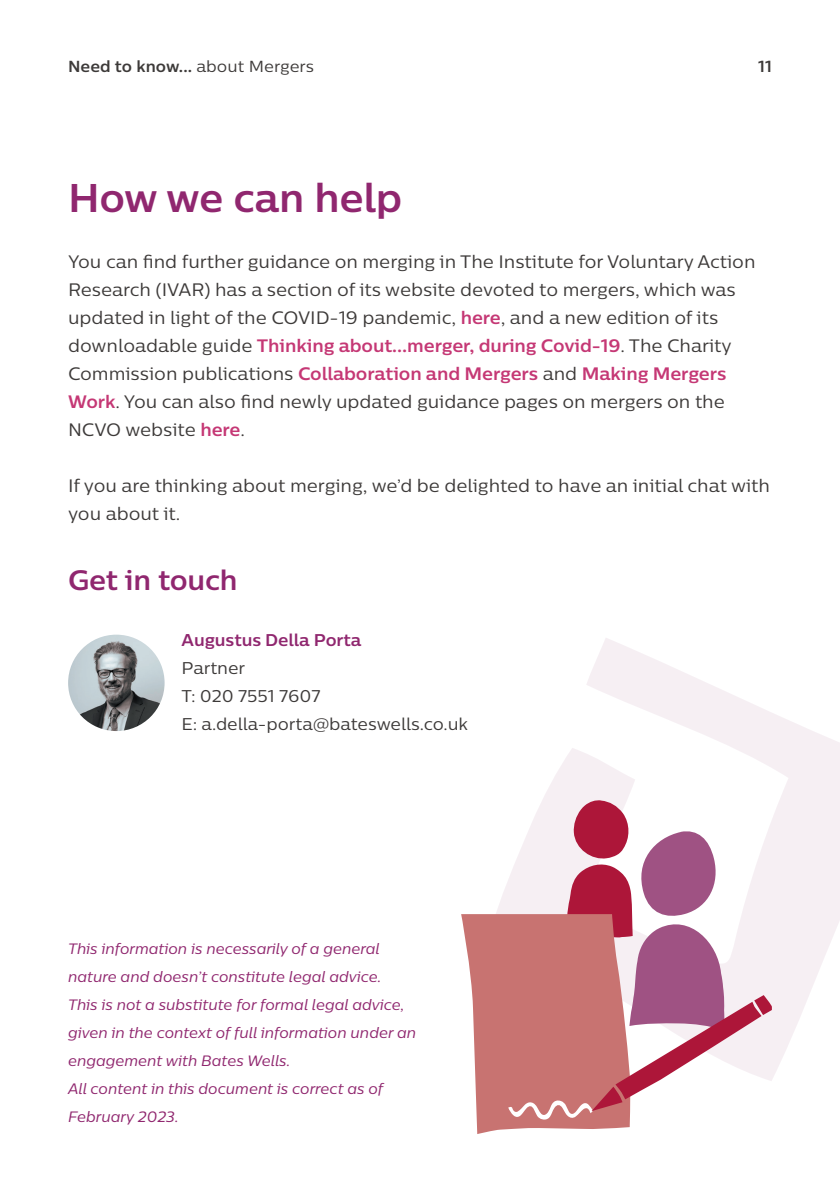
<style>
.page{position:relative;width:840px;height:1191px;background:#fff}
.page>*{position:absolute;margin:0;border:0;box-sizing:border-box;transform-origin:0 0}
.t1{font:700 40px "Centrale Sans";letter-spacing:-.01em;color:#90276f}
.t2{font:700 28px "Centrale Sans";letter-spacing:-.01em;color:#90276f}
.t3{font:18px/28px "Centrale Sans";letter-spacing:-.005em;color:#3d3a39}
.t4{font:17px/28px "Centrale Sans";letter-spacing:-.005em;color:#3d3a39}
.t5{font:700 17px "Centrale Sans";letter-spacing:-.005em;color:#90276f}
.t6{font:700 16px "Centrale Sans";color:#3d3a39}
.t7{font:italic 15px/28px "Centrale Sans";letter-spacing:-.005em;color:#90276f}
.s1{font-weight:400}
.s2{font-weight:700;color:#c53875}
</style>
<div class="page">
<img style="left:68px;top:634px;width:96px;height:97px;border-radius:48px">
<svg style="left:543px;top:638px;width:296px;height:443px"></svg>
<svg style="left:461px;top:799px;width:310px;height:335px"></svg>
<p class="t6" style="left:68px;top:56px;width:247px">Need to know... <span class="s1">about Mergers</span></p>
<p class="t6" style="left:757px;top:56px;width:15px">11</p>
<h1 class="t1" style="left:68px;top:172px;width:335px">How we can help</h1>
<p class="t3" style="left:68px;top:247px;width:688px">You can find further guidance on merging in The Institute for Voluntary Action Research (IVAR) has a section of its website devoted to mergers, which was updated in light of the COVID-19 pandemic, <span class="s2">here</span>, and a new edition of its downloadable guide <span class="s2">Thinking about…merger, during Covid-19</span>. The Charity Commission publications <span class="s2">Collaboration and Mergers</span> and <span class="s2">Making Mergers Work</span>. You can also find newly updated guidance pages on mergers on the NCVO website <span class="s2">here</span>.</p>
<p class="t3" style="left:68px;top:471px;width:703px">If you are thinking about merging, we’d be delighted to have an initial chat with you about it.</p>
<h2 class="t2" style="left:68px;top:562px;width:171px">Get in touch</h2>
<p class="t5" style="left:181px;top:629px;width:181px">Augustus Della Porta</p>
<p class="t4" style="left:181px;top:654px;width:288px">Partner<br>T: 020 7551 7607<br>E: a.della-porta@bateswells.co.uk</p>
<p class="t7" style="left:68px;top:934px;width:349px">This information is necessarily of a general nature and doesn’t constitute legal advice.<br>This is not a substitute for formal legal advice, given in the context of full information under an engagement with Bates Wells.<br>All content in this document is correct as of February 2023.</p>
</div>
